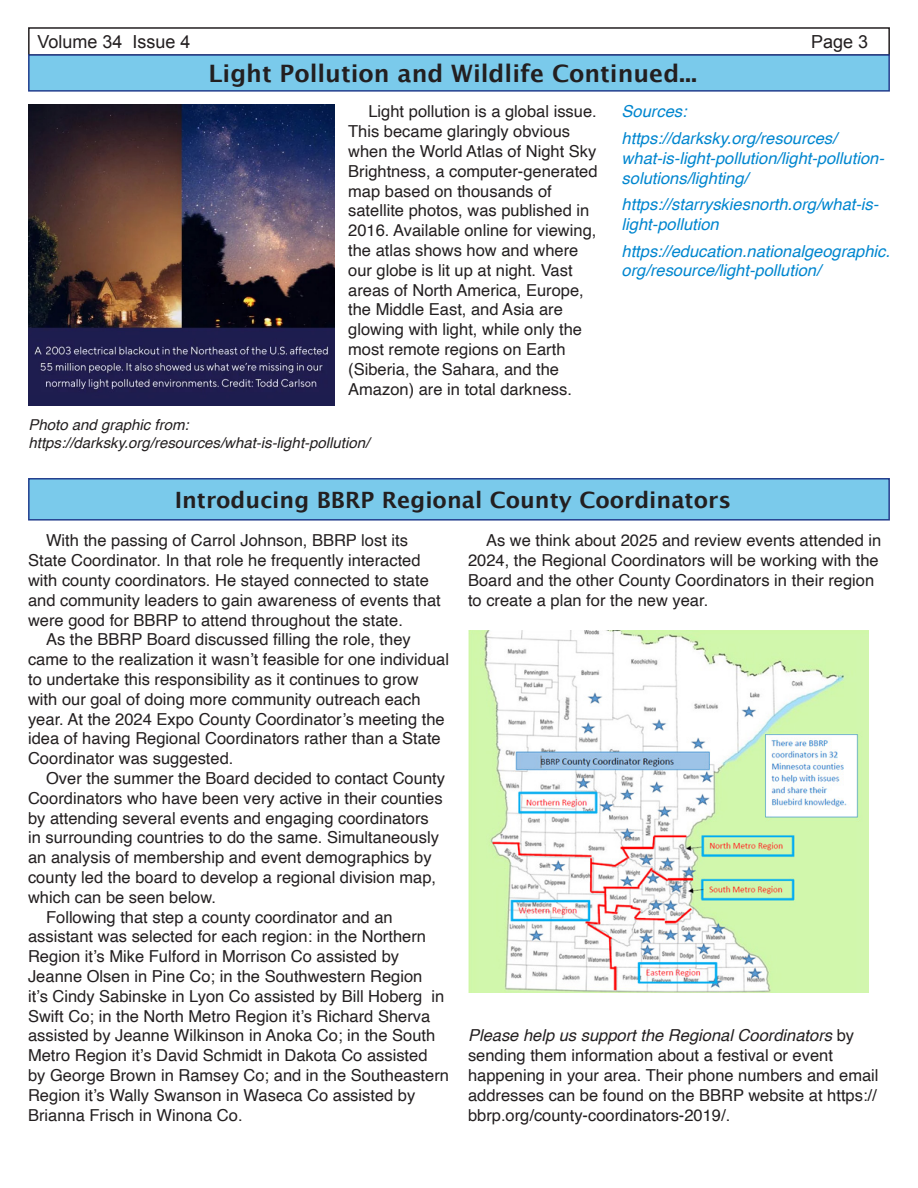
<style>
.page{position:relative;width:918px;height:1188px;background:#fff}
.page>*{position:absolute;margin:0;border:0;box-sizing:border-box;transform-origin:0 0}
.t1{font:700 24px "Lucida Grande";color:#231f20}
.t2{font:700 22.5px "Lucida Grande";color:#231f20}
.t3{font:18px "Arial";color:#231f20}
.t4{font:16.5px/19.8px "Helvetica";color:#231f20}
.t5{font:italic 16.5px/19.8px "Helvetica";color:#0086cf}
.t6{font:italic 15px "Helvetica";color:#231f20}
.s1{font-style:italic}
</style>
<div class="page">
<div style="left:28px;top:27px;width:862px;height:29px;border:2px solid #231f20"></div>
<div style="left:29px;top:479px;width:860px;height:41px;background:#7acaeb"></div>
<div style="left:28px;top:478px;width:862px;height:43px;border:2px solid #253f8e"></div>
<img style="left:468px;top:630px;width:400px;height:363px">
<div style="left:29px;top:55px;width:860px;height:36px;background:#7acaeb"></div>
<div style="left:28px;top:54px;width:862px;height:38px;border:2px solid #253f8e"></div>
<img style="left:28px;top:104px;width:307px;height:301px">
<img style="left:29px;top:338px;width:306px;height:56px">
<p class="t3" style="left:37px;top:30px;width:155px">Volume 34 Issue 4</p>
<p class="t3" style="left:811px;top:30px;width:59px">Page 3</p>
<p class="t1" style="left:209px;top:54px;width:490px">Light Pollution and Wildlife Continued...</p>
<p class="t4" style="left:348px;top:102px;width:251px;text-indent:20px">Light pollution is a global issue.<br>This became glaringly obvious when the World Atlas of Night Sky<br>Brightness, a computer-generated map based on thousands of satellite photos, was published in<br>2016. Available online for viewing, the atlas shows how and where our globe is lit up at night. Vast areas of North America, Europe, the Middle East, and Asia are glowing with light, while only the most remote regions on Earth (Siberia, the Sahara, and the<br>Amazon) are in total darkness.</p>
<p class="t5" style="left:622px;top:102px;width:67px">Sources:</p>
<p class="t5" style="left:622px;top:129px;width:264px">https://darksky.org/resources/ what-is-light-pollution/light-pollution&shy;solutions/lighting/</p>
<p class="t5" style="left:622px;top:195px;width:259px">https://starryskiesnorth.org/what-is&shy;light-pollution</p>
<p class="t5" style="left:622px;top:241px;width:270px">https://education.nationalgeographic. org/resource/light-pollution/</p>
<p class="t6" style="left:29px;top:413px;width:162px">Photo and graphic from:</p>
<p class="t6" style="left:29px;top:431px;width:342px">https://darksky.org/resources/what-is-light-pollution/</p>
<p class="t2" style="left:175px;top:482px;width:558px">Introducing BBRP Regional County Coordinators</p>
<p class="t4" style="left:28px;top:531px;width:414px;text-indent:18px">With the passing of Carrol Johnson, BBRP lost its State Coordinator. In that role he frequently interacted with county coordinators. He stayed connected to state and community leaders to gain awareness of events that were good for BBRP to attend throughout the state.</p>
<p class="t4" style="left:28px;top:630px;width:422px;text-indent:18px">As the BBRP Board discussed filling the role, they came to the realization it wasn’t feasible for one individual to undertake this responsibility as it continues to grow with our goal of doing more community outreach each year. At the 2024 Expo County Coordinator’s meeting the idea of having Regional Coordinators rather than a State Coordinator was suggested.</p>
<p class="t4" style="left:28px;top:769px;width:418px;text-indent:18px">Over the summer the Board decided to contact County Coordinators who have been very active in their counties by attending several events and engaging coordinators in surrounding countries to do the same. Simultaneously an analysis of membership and event demographics by county led the board to develop a regional division map, which can be seen below.</p>
<p class="t4" style="left:28px;top:907px;width:422px;text-indent:18px">Following that step a county coordinator and an assistant was selected for each region: in the Northern Region it’s Mike Fulford in Morrison Co assisted by Jeanne Olsen in Pine Co; in the Southwestern Region<br>it’s Cindy Sabinske in Lyon Co assisted by Bill Hoberg in Swift Co; in the North Metro Region it’s Richard Sherva assisted by Jeanne Wilkinson in Anoka Co; in the South Metro Region it’s David Schmidt in Dakota Co assisted by George Brown in Ramsey Co; and in the Southeastern Region it’s Wally Swanson in Waseca Co assisted by Brianna Frisch in Winona Co.</p>
<p class="t4" style="left:468px;top:531px;width:415px;text-indent:18px">As we think about 2025 and review events attended in 2024, the Regional Coordinators will be working with the Board and the other County Coordinators in their region to create a plan for the new year.</p>
<p class="t4" style="left:468px;top:1026px;width:412px"><span class="s1">Please help us support the Regional Coordinators</span> by sending them information about a festival or event happening in your area. Their phone numbers and email addresses can be found on the BBRP website at https:// bbrp.org/county-coordinators-2019/.</p>
</div>
